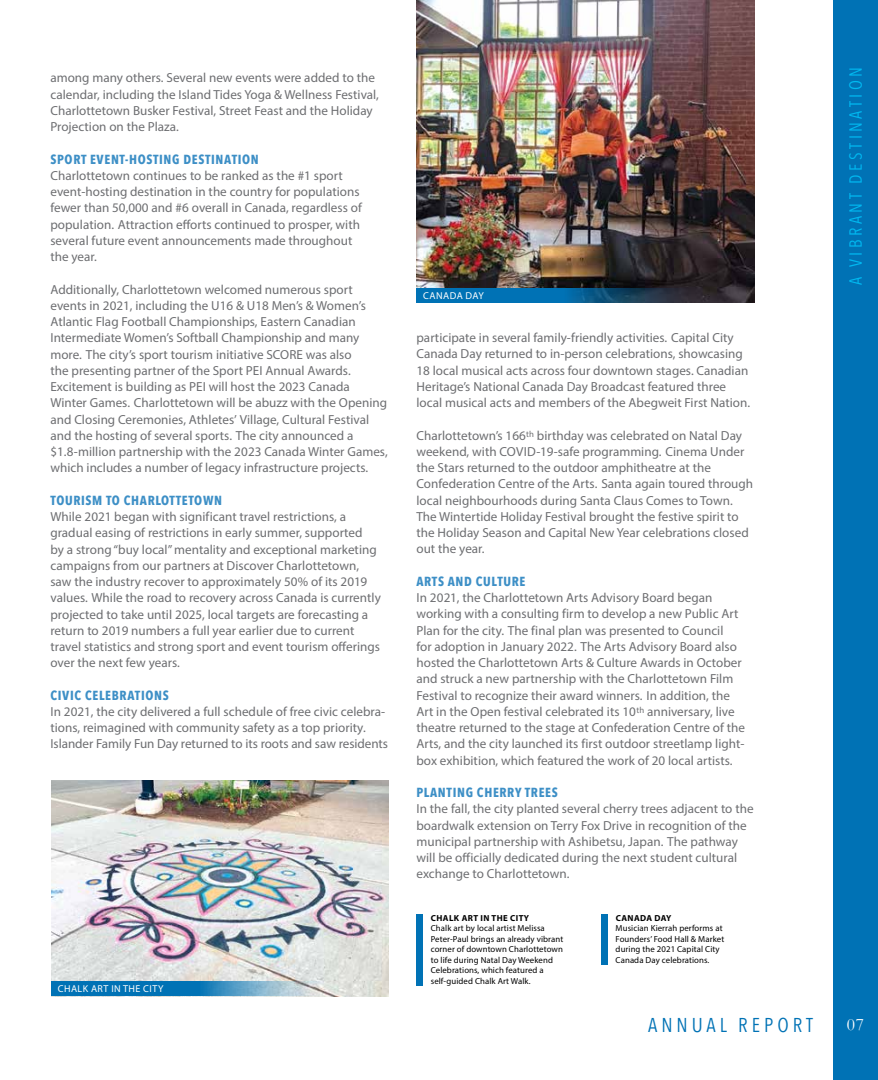
<style>
.page{position:relative;width:878px;height:1080px;background:#fff}
.page>*{position:absolute;margin:0;border:0;box-sizing:border-box;transform-origin:0 0}
.t1{font:20px "Avenir Next Condensed";letter-spacing:.2em;color:#0072b5}
.t2{font:17.5px "Avenir Next Condensed";letter-spacing:.2em;color:#00b9f1}
.t3{font:17.5px "Garamond";color:#fff}
.t4{font:13.12px/16.2px "Myriad Pro";color:#6d6e71}
.t5{font:700 13.12px "Avenir Next Condensed";letter-spacing:.05em;color:#3d8fc6}
.t6{font:10px "Myriad Pro";letter-spacing:.045em;color:#fff}
.t7{font:8.75px/10.5px "Myriad Pro";letter-spacing:.01em;color:#000}
.t8{font:700 8.75px "Myriad Pro";letter-spacing:.045em;color:#000}
</style>
<div class="page">
<div style="left:832px;top:0;width:46px;height:1080px;background:#0072b5"></div>
<div style="left:416px;top:914px;width:7px;height:72px;background:#0072b5"></div>
<div style="left:601px;top:914px;width:6px;height:51px;background:#0072b5"></div>
<img style="left:51px;top:780px;width:338px;height:202px">
<svg style="left:51px;top:982px;width:338px;height:14px;background:#599dc3"></svg>
<img style="left:416px;top:0;width:338px;height:288px">
<svg style="left:416px;top:288px;width:338px;height:15px;background:#13547e"></svg>
<p class="t4" style="left:50px;top:70px;width:330px">among many others. Several new events were added to the calendar, including the Island Tides Yoga &amp; Wellness Festival, Charlottetown Busker Festival, Street Feast and the Holiday Projection on the Plaza.</p>
<p class="t5" style="left:50px;top:151px;width:210px">SPORT EVENT-HOSTING DESTINATION</p>
<p class="t4" style="left:50px;top:167px;width:313px">Charlottetown continues to be ranked as the #1 sport event-hosting destination in the country for populations fewer than 50,000 and #6 overall in Canada, regardless of population. Attraction efforts continued to prosper, with several future event announcements made throughout the year.</p>
<p class="t4" style="left:50px;top:281px;width:339px">Additionally, Charlottetown welcomed numerous sport events in 2021, including the U16 &amp; U18 Men’s &amp; Women’s Atlantic Flag Football Championships, Eastern Canadian Intermediate Women’s Softball Championship and many more. The city’s sport tourism initiative SCORE was also<br>the presenting partner of the Sport PEI Annual Awards.<br>Excitement is building as PEI will host the 2023 Canada Winter Games. Charlottetown will be abuzz with the Opening and Closing Ceremonies, Athletes’ Village, Cultural Festival and the hosting of several sports. The city announced a $1.8-million partnership with the 2023 Canada Winter Games, which includes a number of legacy infrastructure projects.</p>
<p class="t5" style="left:50px;top:492px;width:173px">TOURISM TO CHARLOTTETOWN</p>
<p class="t4" style="left:50px;top:508px;width:332px">While 2021 began with significant travel restrictions, a gradual easing of restrictions in early summer, supported<br>by a strong “buy local” mentality and exceptional marketing campaigns from our partners at Discover Charlottetown, saw the industry recover to approximately 50% of its 2019 values. While the road to recovery across Canada is currently projected to take until 2025, local targets are forecasting a return to 2019 numbers a full year earlier due to current travel statistics and strong sport and event tourism offerings over the next few years.</p>
<p class="t5" style="left:50px;top:687px;width:120px">CIVIC CELEBRATIONS</p>
<p class="t4" style="left:50px;top:703px;width:339px">In 2021, the city delivered a full schedule of free civic celebra&shy;tions, reimagined with community safety as a top priority.<br>Islander Family Fun Day returned to its roots and saw residents</p>
<p class="t6" style="left:58px;top:983px;width:107px">CHALK ART IN THE CITY</p>
<p class="t6" style="left:423px;top:290px;width:62px">CANADA DAY</p>
<p class="t4" style="left:416px;top:329px;width:335px">participate in several family-friendly activities. Capital City Canada Day returned to in-person celebrations, showcasing 18 local musical acts across four downtown stages. Canadian Heritage’s National Canada Day Broadcast featured three local musical acts and members of the Abegweit First Nation.</p>
<p class="t4" style="left:416px;top:427px;width:338px">Charlottetown’s 166<sup>th</sup> birthday was celebrated on Natal Day weekend, with COVID-19-safe programming. Cinema Under the Stars returned to the outdoor amphitheatre at the Confederation Centre of the Arts. Santa again toured through local neighbourhoods during Santa Claus Comes to Town.<br>The Wintertide Holiday Festival brought the festive spirit to the Holiday Season and Capital New Year celebrations closed out the year.</p>
<p class="t5" style="left:416px;top:573px;width:110px">ARTS AND CULTURE</p>
<p class="t4" style="left:416px;top:589px;width:330px">In 2021, the Charlottetown Arts Advisory Board began working with a consulting firm to develop a new Public Art Plan for the city. The final plan was presented to Council<br>for adoption in January 2022. The Arts Advisory Board also hosted the Charlottetown Arts &amp; Culture Awards in October and struck a new partnership with the Charlottetown Film Festival to recognize their award winners. In addition, the Art in the Open festival celebrated its 10<sup>th</sup> anniversary, live theatre returned to the stage at Confederation Centre of the Arts, and the city launched its first outdoor streetlamp light&shy;box exhibition, which featured the work of 20 local artists.</p>
<p class="t5" style="left:416px;top:785px;width:143px">PLANTING CHERRY TREES</p>
<p class="t4" style="left:416px;top:801px;width:338px">In the fall, the city planted several cherry trees adjacent to the boardwalk extension on Terry Fox Drive in recognition of the municipal partnership with Ashibetsu, Japan. The pathway will be officially dedicated during the next student cultural exchange to Charlottetown.</p>
<p class="t8" style="left:431px;top:912px;width:100px">CHALK ART IN THE CITY</p>
<p class="t7" style="left:431px;top:923px;width:134px">Chalk art by local artist Melissa<br>Peter-Paul brings an already vibrant corner of downtown Charlottetown to life during Natal Day Weekend<br>Celebrations, which featured a self-guided Chalk Art Walk.</p>
<p class="t8" style="left:615px;top:912px;width:57px">CANADA DAY</p>
<p class="t7" style="left:615px;top:923px;width:110px">Musician Kierrah performs at<br>Founders’ Food Hall &amp; Market during the 2021 Capital City<br>Canada Day celebrations.</p>
<h2 class="t2" style="left:840px;top:285px;width:220px;rotate:-90deg">A VIBRANT DESTINATION</h2>
<h1 class="t1" style="left:648px;top:1008px;width:166px">ANNUAL REPORT</h1>
<h2 class="t3" style="left:846px;top:1014px;width:19px">07</h2>
</div>
